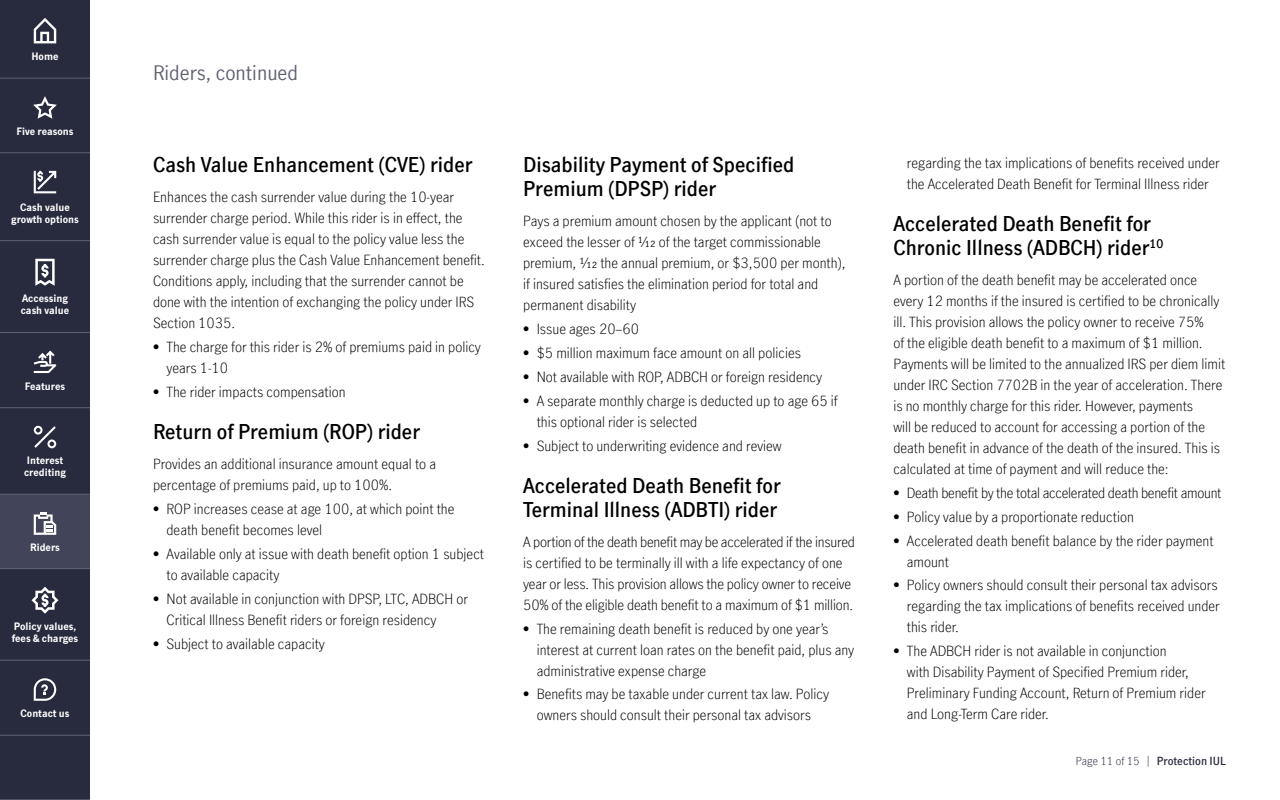
<style>
.page{position:relative;width:1280px;height:800px;background:#fff}
.page>*{position:absolute;margin:0;border:0;box-sizing:border-box;transform-origin:0 0}
.t1{font:600 20px/24px "Manulife JH Sans Optimized";color:#000}
.t2{font:20px "Manulife JH Sans Optimized";color:#5e6073}
.t3{font:300 14px/21px "Manulife JH Sans Optimized";color:#000}
.t4{font:300 14px "Manulife JH Sans Optimized";letter-spacing:-.02em;color:#000}
.t5{font:600 11px "Manulife JH Sans Optimized";color:#282b3e}
.t6{font:700 10px/12px "Manulife JH Sans Optimized";color:#fff}
.s1{font-weight:300}
</style>
<div class="page">
<div style="left:0;top:0;width:90px;height:800px;background:#282b3e"></div>
<div style="left:0;top:494px;width:90px;height:74px;background:#424559"></div>
<hr style="left:0;top:78px;width:90px;height:1px;background:#5e6073">
<hr style="left:0;top:153px;width:90px;height:1px;background:#5e6073">
<hr style="left:0;top:240px;width:90px;height:1px;background:#5e6073">
<hr style="left:0;top:332px;width:90px;height:1px;background:#5e6073">
<hr style="left:0;top:407px;width:90px;height:1px;background:#5e6073">
<hr style="left:0;top:494px;width:90px;height:1px;background:#5e6073">
<hr style="left:0;top:568px;width:90px;height:1px;background:#5e6073">
<hr style="left:0;top:660px;width:90px;height:1px;background:#5e6073">
<hr style="left:0;top:799px;width:90px;height:1px;background:#5e6073">
<svg style="left:34px;top:512px;width:22px;height:23px"></svg>
<svg style="left:34px;top:18px;width:22px;height:25px"></svg>
<svg style="left:33px;top:96px;width:24px;height:23px"></svg>
<svg style="left:34px;top:351px;width:22px;height:22px"></svg>
<svg style="left:34px;top:171px;width:22px;height:22px"></svg>
<svg style="left:35px;top:259px;width:20px;height:27px"></svg>
<svg style="left:34px;top:426px;width:22px;height:22px"></svg>
<svg style="left:34px;top:678px;width:22px;height:23px"></svg>
<svg style="left:31px;top:587px;width:28px;height:27px"></svg>
<hr style="left:0;top:735px;width:90px;height:1px;background:#5e6073">
<p class="t6" style="left:31px;top:50px;width:29px">Home</p>
<p class="t6" style="left:16px;top:125px;width:59px">Five reasons</p>
<p class="t6" style="left:11px;top:200px;width:69px;text-align:center">Cash value growth options</p>
<p class="t6" style="left:21px;top:292px;width:50px">Accessing cash value</p>
<p class="t6" style="left:25px;top:380px;width:42px">Features</p>
<p class="t6" style="left:24px;top:454px;width:43px">Interest crediting</p>
<p class="t6" style="left:30px;top:540px;width:31px">Riders</p>
<p class="t6" style="left:12px;top:620px;width:68px">Policy values, fees &amp; charges</p>
<p class="t6" style="left:21px;top:707px;width:50px">Contact us</p>
<h1 class="t2" style="left:153px;top:59px;width:147px">Riders, continued</h1>
<h1 class="t1" style="left:153px;top:152px;width:321px">Cash Value Enhancement (CVE) rider</h1>
<p class="t3" style="left:153px;top:186px;width:333px">Enhances the cash surrender value during the 10-year surrender charge period. While this rider is in effect, the cash surrender value is equal to the policy value less the surrender charge plus the Cash Value Enhancement benefit.<br>Conditions apply, including that the surrender cannot be done with the intention of exchanging the policy under IRS Section 1035.</p>
<p class="t3" style="left:166px;top:336px;width:316px;text-indent:-13px">• The charge for this rider is 2% of premiums paid in policy years 1-10</p>
<p class="t3" style="left:153px;top:381px;width:194px">• The rider impacts compensation</p>
<h1 class="t1" style="left:153px;top:419px;width:269px">Return of Premium (ROP) rider</h1>
<p class="t3" style="left:153px;top:453px;width:285px">Provides an additional insurance amount equal to a percentage of premiums paid, up to 100%.</p>
<p class="t3" style="left:166px;top:498px;width:290px;text-indent:-13px">• ROP increases cease at age 100, at which point the death benefit becomes level</p>
<p class="t3" style="left:166px;top:543px;width:319px;text-indent:-13px">• Available only at issue with death benefit option 1 subject to available capacity</p>
<p class="t3" style="left:166px;top:588px;width:303px;text-indent:-13px">• Not available in conjunction with DPSP, LTC, ADBCH or<br>Critical Illness Benefit riders or foreign residency</p>
<p class="t3" style="left:153px;top:632px;width:173px">• Subject to available capacity</p>
<h1 class="t1" style="left:523px;top:152px;width:273px">Disability Payment of Specified<br>Premium (DPSP) rider</h1>
<p class="t3" style="left:523px;top:210px;width:324px">Pays a premium amount chosen by the applicant (not to exceed the lesser of 1/12 of the target commissionable premium, 1/12 the annual premium, or $3,500 per month), if insured satisfies the elimination period for total and permanent disability</p>
<p class="t3" style="left:523px;top:318px;width:117px">• Issue ages 20–60</p>
<p class="t3" style="left:523px;top:342px;width:279px">• $5 million maximum face amount on all policies</p>
<p class="t3" style="left:523px;top:366px;width:300px">• Not available with ROP, ADBCH or foreign residency</p>
<p class="t3" style="left:537px;top:390px;width:303px;text-indent:-13px">• A separate monthly charge is deducted up to age 65 if this optional rider is selected</p>
<p class="t3" style="left:523px;top:435px;width:260px">• Subject to underwriting evidence and review</p>
<h1 class="t1" style="left:523px;top:473px;width:259px">Accelerated Death Benefit for<br>Terminal Illness (ADBTI) rider</h1>
<p class="t3" style="left:523px;top:531px;width:333px">A portion of the death benefit may be accelerated if the insured is certified to be terminally ill with a life expectancy of one year or less. This provision allows the policy owner to receive 50% of the eligible death benefit to a maximum of $1 million.</p>
<p class="t3" style="left:537px;top:617px;width:319px;text-indent:-13px">• The remaining death benefit is reduced by one year’s interest at current loan rates on the benefit paid, plus any administrative expense charge</p>
<p class="t3" style="left:523px;top:683px;width:307px;text-align:center">• Benefits may be taxable under current tax law. Policy owners should consult their personal tax advisors</p>
<p class="t3" style="left:907px;top:152px;width:314px">regarding the tax implications of benefits received under the Accelerated Death Benefit for Terminal Illness rider</p>
<h1 class="t1" style="left:893px;top:211px;width:272px">Accelerated Death Benefit for<br>Chronic Illness (ADBCH) rider<sup>10</sup></h1>
<p class="t3" style="left:893px;top:269px;width:333px">A portion of the death benefit may be accelerated once every 12 months if the insured is certified to be chronically ill. This provision allows the policy owner to receive 75%<br>of the eligible death benefit to a maximum of $1 million.<br>Payments will be limited to the annualized IRS per diem limit under IRC Section 7702B in the year of acceleration. There is no monthly charge for this rider. However, payments<br>will be reduced to account for accessing a portion of the death benefit in advance of the death of the insured. This is calculated at time of payment and will reduce the:</p>
<p class="t4" style="left:893px;top:483px;width:330px">• Death benefit by the total accelerated death benefit amount</p>
<p class="t3" style="left:893px;top:505px;width:242px">• Policy value by a proportionate reduction</p>
<p class="t3" style="left:907px;top:529px;width:308px;text-indent:-13px">• Accelerated death benefit balance by the rider payment amount</p>
<p class="t3" style="left:907px;top:574px;width:314px;text-indent:-13px">• Policy owners should consult their personal tax advisors regarding the tax implications of benefits received under this rider.</p>
<p class="t3" style="left:907px;top:640px;width:300px;text-indent:-13px">• The ADBCH rider is not available in conjunction<br>with Disability Payment of Specified Premium rider, Preliminary Funding Account, Return of Premium rider and Long-Term Care rider.</p>
<p class="t5" style="left:1076px;top:753px;width:152px"><span class="s1">Page 11 of 15 |</span> Protection IUL</p>
</div>
